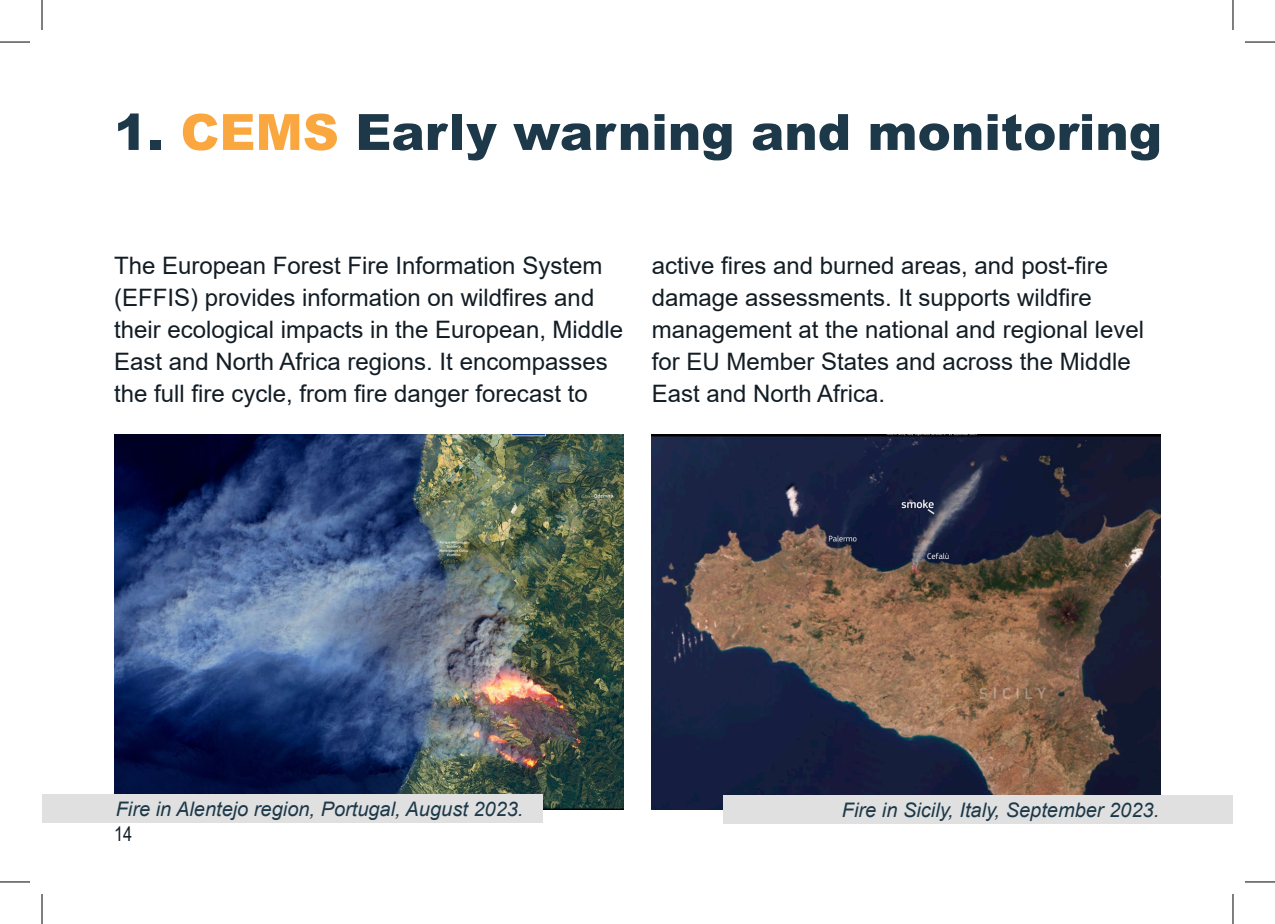
<style>
.page{position:relative;width:1275px;height:924px;background:#fff}
.page>*{position:absolute;margin:0;border:0;box-sizing:border-box;transform-origin:0 0}
.Heading_1{font:900 50px "Arial";color:#1d3849}
.Body_copy{font:24px/32px "Arial";color:#131d25}
.Legend{font:italic 20px "Arial";color:#1d3849}
.t1{font:20px "Arial Narrow";color:#131d25}
.s1{color:#faa73f}
</style>
<div class="page">
<img style="left:114px;top:434px;width:509px;height:375px">
<img style="left:651px;top:434px;width:510px;height:375px">
<div style="left:42px;top:794px;width:500px;height:28px;background:#dfe0df"></div>
<div style="left:723px;top:795px;width:510px;height:28px;background:#dfe0df"></div>
<hr style="left:0;top:42px;width:30px;height:1px;background:#000">
<hr style="left:1245px;top:42px;width:30px;height:1px;background:#000">
<hr style="left:0;top:881px;width:30px;height:1px;background:#000">
<hr style="left:1245px;top:881px;width:30px;height:1px;background:#000">
<hr style="left:42px;top:0;width:1px;height:30px;background:#000">
<hr style="left:42px;top:893px;width:1px;height:30px;background:#000">
<hr style="left:1232px;top:0;width:1px;height:30px;background:#000">
<hr style="left:1232px;top:893px;width:1px;height:30px;background:#000">
<p class="Heading_1" style="left:114px;top:96px;width:1049px">1. <span class="s1">CEMS</span> Early warning and monitoring</p>
<p class="Body_copy" style="left:114px;top:249px;width:511px">The European Forest Fire Information System (EFFIS) provides information on wildfires and their ecological impacts in the European, Middle East and North Africa regions. It encompasses the full fire cycle, from fire danger forecast to</p>
<p class="Body_copy" style="left:651px;top:249px;width:494px">active fires and burned areas, and post-fire damage assessments. It supports wildfire management at the national and regional level for EU Member States and across the Middle East and North Africa.</p>
<p class="Legend" style="left:116px;top:795px;width:409px">Fire in Alentejo region, Portugal, August 2023.</p>
<p class="Legend" style="left:842px;top:796px;width:319px">Fire in Sicily, Italy, September 2023.</p>
<p class="t1" style="left:114px;top:819px;width:20px">14</p>
</div>
